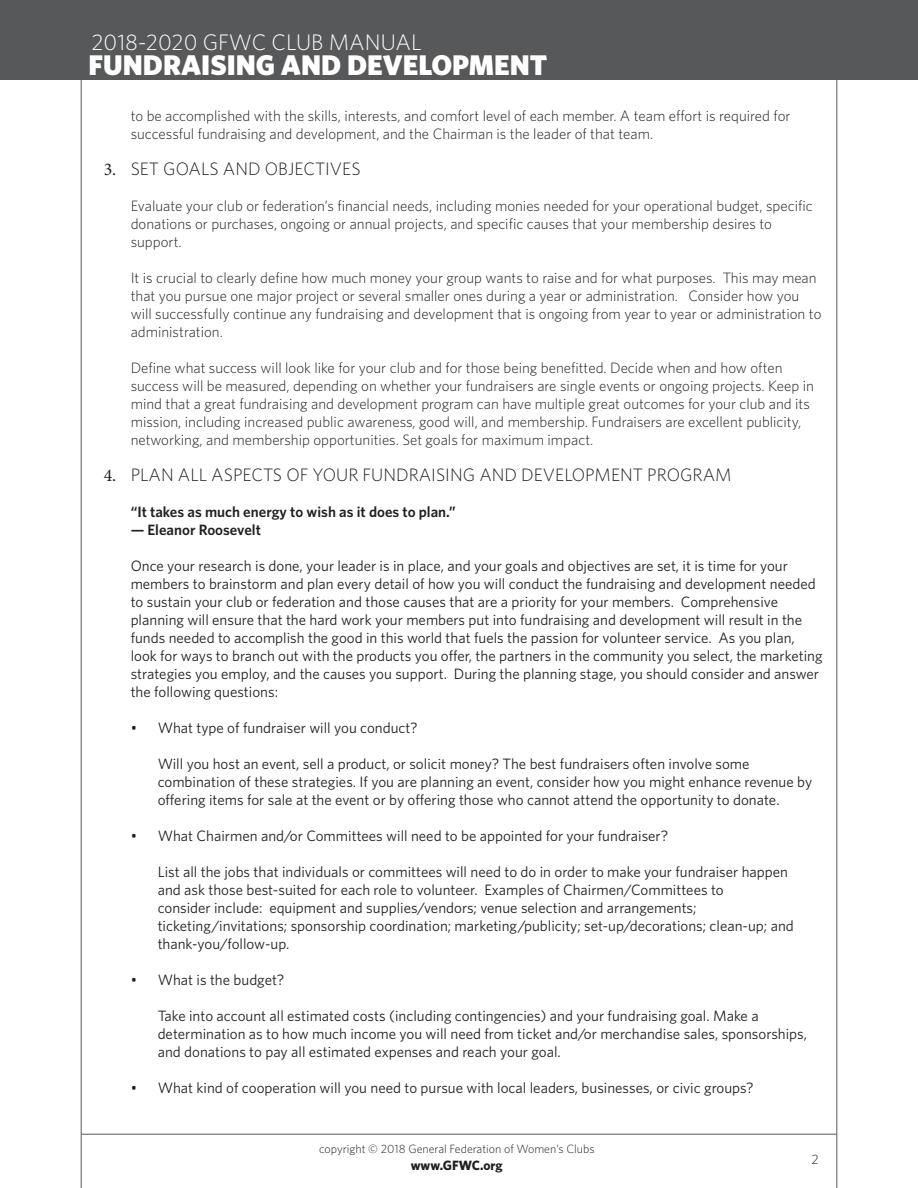
<style>
.page{position:relative;width:918px;height:1188px;background:#fff}
.page>*{position:absolute;margin:0;border:0;box-sizing:border-box;transform-origin:0 0}
.t1{font:900 28.5px "Whitney HTF";color:#fff}
.t2{font:300 22.5px "Whitney HTF";color:#fff}
.t3{font:300 18px "Whitney HTF";color:#231f20}
.t4{font:15px/18px "Whitney HTF";color:#231f20}
.t5{font:300 15px/18px "Whitney HTF";color:#231f20}
.t6{font:600 15px "Whitney HTF";color:#231f20}
.t7{font:700 13.5px "Whitney HTF";color:#231f20}
.t8{font:300 13.5px "Whitney HTF";color:#231f20}
.t9{font:300 12px "Whitney HTF";color:#231f20}
.s1{font-family:"Minion Pro";font-weight:400}
</style>
<div class="page">
<hr style="left:81px;top:1134px;width:756px;height:1px;background:#57585a">
<hr style="left:837px;top:0;width:1px;height:1188px;background:#57585a">
<hr style="left:81px;top:0;width:1px;height:1188px;background:#57585a">
<div style="left:0;top:0;width:918px;height:80px;background:#57585a"></div>
<h2 class="t2" style="left:92px;top:29px;width:332px">2018-2020 GFWC CLUB MANUAL</h2>
<h1 class="t1" style="left:89px;top:47px;width:460px">FUNDRAISING AND DEVELOPMENT</h1>
<p class="t5" style="left:131px;top:106px;width:661px">to be accomplished with the skills, interests, and comfort level of each member. A team effort is required for successful fundraising and development, and the Chairman is the leader of that team.</p>
<p class="t3" style="left:104px;top:158px;width:258px"><span class="s1">3.</span> SET GOALS AND OBJECTIVES</p>
<p class="t5" style="left:131px;top:196px;width:684px">Evaluate your club or federation’s financial needs, including monies needed for your operational budget, specific donations or purchases, ongoing or annual projects, and specific causes that your membership desires to support.</p>
<p class="t5" style="left:131px;top:268px;width:692px">It is crucial to clearly define how much money your group wants to raise and for what purposes. This may mean that you pursue one major project or several smaller ones during a year or administration. Consider how you will successfully continue any fundraising and development that is ongoing from year to year or administration to administration.</p>
<p class="t5" style="left:131px;top:358px;width:685px">Define what success will look like for your club and for those being benefitted. Decide when and how often success will be measured, depending on whether your fundraisers are single events or ongoing projects. Keep in mind that a great fundraising and development program can have multiple great outcomes for your club and its mission, including increased public awareness, good will, and membership. Fundraisers are excellent publicity, networking, and membership opportunities. Set goals for maximum impact.</p>
<p class="t3" style="left:104px;top:464px;width:629px"><span class="s1">4.</span> PLAN ALL ASPECTS OF YOUR FUNDRAISING AND DEVELOPMENT PROGRAM</p>
<p class="t6" style="left:131px;top:503px;width:327px">“It takes as much energy to wish as it does to plan.”</p>
<p class="t6" style="left:131px;top:521px;width:132px">— Eleanor Roosevelt</p>
<p class="t4" style="left:131px;top:556px;width:693px">Once your research is done, your leader is in place, and your goals and objectives are set, it is time for your members to brainstorm and plan every detail of how you will conduct the fundraising and development needed to sustain your club or federation and those causes that are a priority for your members. Comprehensive planning will ensure that the hard work your members put into fundraising and development will result in the funds needed to accomplish the good in this world that fuels the passion for volunteer service. As you plan, look for ways to branch out with the products you offer, the partners in the community you select, the marketing strategies you employ, and the causes you support. During the planning stage, you should consider and answer the following questions:</p>
<p class="t4" style="left:131px;top:718px;width:289px">• What type of fundraiser will you conduct?</p>
<p class="t4" style="left:158px;top:754px;width:656px">Will you host an event, sell a product, or solicit money? The best fundraisers often involve some combination of these strategies. If you are planning an event, consider how you might enhance revenue by offering items for sale at the event or by offering those who cannot attend the opportunity to donate.</p>
<p class="t4" style="left:131px;top:826px;width:539px">• What Chairmen and/or Committees will need to be appointed for your fundraiser?</p>
<p class="t4" style="left:158px;top:862px;width:638px">List all the jobs that individuals or committees will need to do in order to make your fundraiser happen and ask those best-suited for each role to volunteer. Examples of Chairmen/Committees to<br>consider include: equipment and supplies/vendors; venue selection and arrangements; ticketing/invitations; sponsorship coordination; marketing/publicity; set-up/decorations; clean-up; and thank-you/follow-up.</p>
<p class="t4" style="left:131px;top:970px;width:155px">• What is the budget?</p>
<p class="t4" style="left:158px;top:1006px;width:651px">Take into account all estimated costs (including contingencies) and your fundraising goal. Make a determination as to how much income you will need from ticket and/or merchandise sales, sponsorships, and donations to pay all estimated expenses and reach your goal.</p>
<p class="t4" style="left:131px;top:1078px;width:625px">• What kind of cooperation will you need to pursue with local leaders, businesses, or civic groups?</p>
<p class="t9" style="left:319px;top:1142px;width:277px">copyright © 2018 General Federation of Women’s Clubs</p>
<p class="t7" style="left:411px;top:1157px;width:93px">www.GFWC.org</p>
<p class="t8" style="left:811px;top:1152px;width:9px">2</p>
</div>
